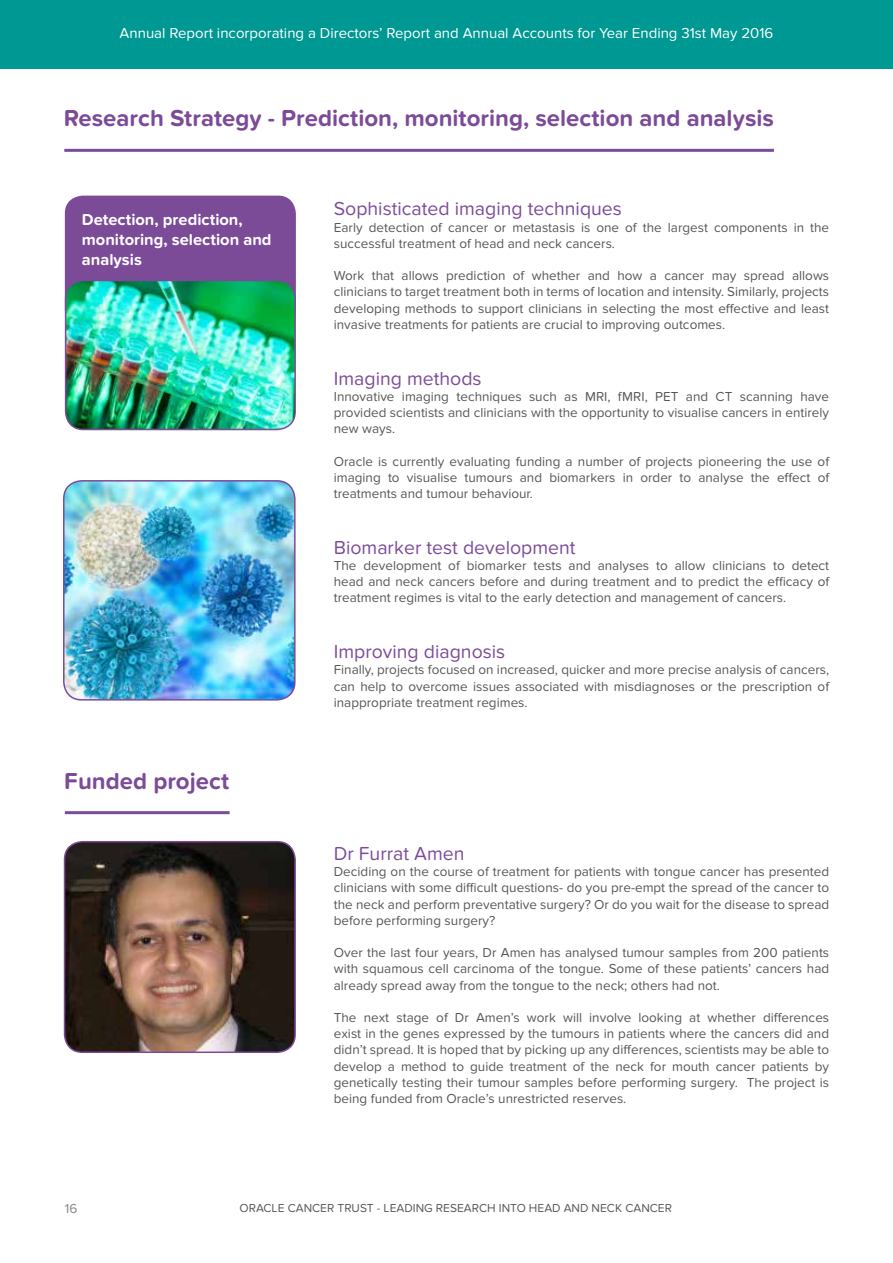
<style>
.page{position:relative;width:893px;height:1263px;background:#fff}
.page>*{position:absolute;margin:0;border:0;box-sizing:border-box;transform-origin:0 0}
.t1{font:700 24px "Proxima Nova Soft";color:#7c4b98}
.t2{font:19.5px "Proxima Nova Soft";color:#7c4b98}
.t3{font:700 16.5px/19.8px "Proxima Nova Soft";color:#fff}
.t4{font:15px "Proxima Nova Soft";color:#fff}
.t5{font:13.5px/16.2px "Proxima Nova Soft";color:#575756;text-align:justify}
.t6{font:13.5px "Proxima Nova Soft";color:#878787}
.t7{font:12px "Proxima Nova Soft";color:#575756}
</style>
<div class="page">
<div style="left:0;top:0;width:893px;height:68px;background:#009892"></div>
<hr style="left:64px;top:149px;width:710px;height:3px;background:#7c4b98">
<div style="left:65px;top:196px;width:231px;height:132px;background:#7c4b98;border-radius:18px"></div>
<img style="left:66px;top:283px;width:229px;height:146px">
<div style="left:65px;top:280px;width:231px;height:150px;border:2px solid #7c4b98;border-radius:18px"></div>
<img style="left:64px;top:481px;width:231px;height:219px">
<div style="left:63px;top:480px;width:233px;height:220px;border:2px solid #7c4b98;border-radius:18px"></div>
<img style="left:65px;top:842px;width:230px;height:210px">
<div style="left:64px;top:841px;width:232px;height:212px;border:2px solid #7c4b98;border-radius:18px"></div>
<hr style="left:65px;top:811px;width:165px;height:3px;background:#7c4b98">
<p class="t4" style="left:120px;top:25px;width:655px">Annual Report incorporating a Directors’ Report and Annual Accounts for Year Ending 31st May 2016</p>
<h1 class="t1" style="left:64px;top:104px;width:712px">Research Strategy - Prediction, monitoring, selection and analysis</h1>
<p class="t3" style="left:82px;top:210px;width:191px">Detection, prediction, monitoring, selection and analysis</p>
<h1 class="t1" style="left:64px;top:767px;width:166px">Funded project</h1>
<h2 class="t2" style="left:334px;top:198px;width:290px">Sophisticated imaging techniques</h2>
<p class="t5" style="left:334px;top:219px;width:497px">Early detection of cancer or metastasis is one of the largest components in the successful treatment of head and neck cancers.</p>
<p class="t5" style="left:334px;top:268px;width:497px">Work that allows prediction of whether and how a cancer may spread allows clinicians to target treatment both in terms of location and intensity. Similarly, projects developing methods to support clinicians in selecting the most effective and least invasive treatments for patients are crucial to improving outcomes.</p>
<h2 class="t2" style="left:334px;top:367px;width:149px">Imaging methods</h2>
<p class="t5" style="left:334px;top:388px;width:497px">Innovative imaging techniques such as MRI, fMRI, PET and CT scanning have provided scientists and clinicians with the opportunity to visualise cancers in entirely new ways.</p>
<p class="t5" style="left:334px;top:453px;width:497px">Oracle is currently evaluating funding a number of projects pioneering the use of imaging to visualise tumours and biomarkers in order to analyse the effect of treatments and tumour behaviour.</p>
<h2 class="t2" style="left:334px;top:536px;width:243px">Biomarker test development</h2>
<p class="t5" style="left:334px;top:557px;width:497px">The development of biomarker tests and analyses to allow clinicians to detect head and neck cancers before and during treatment and to predict the efficacy of treatment regimes is vital to the early detection and management of cancers.</p>
<h2 class="t2" style="left:334px;top:640px;width:173px">Improving diagnosis</h2>
<p class="t5" style="left:334px;top:662px;width:497px">Finally, projects focused on increased, quicker and more precise analysis of cancers, can help to overcome issues associated with misdiagnoses or the prescription of inappropriate treatment regimes.</p>
<h2 class="t2" style="left:334px;top:842px;width:132px">Dr Furrat Amen</h2>
<p class="t5" style="left:334px;top:864px;width:497px">Deciding on the course of treatment for patients with tongue cancer has presented clinicians with some difficult questions- do you pre-empt the spread of the cancer to the neck and perform preventative surgery? Or do you wait for the disease to spread before performing surgery?</p>
<p class="t5" style="left:334px;top:945px;width:497px">Over the last four years, Dr Amen has analysed tumour samples from 200 patients with squamous cell carcinoma of the tongue. Some of these patients’ cancers had already spread away from the tongue to the neck; others had not.</p>
<p class="t5" style="left:334px;top:1010px;width:497px">The next stage of Dr Amen’s work will involve looking at whether differences exist in the genes expressed by the tumours in patients where the cancers did and didn’t spread. It is hoped that by picking up any differences, scientists may be able to develop a method to guide treatment of the neck for mouth cancer patients by genetically testing their tumour samples before performing surgery. The project is being funded from Oracle’s unrestricted reserves.</p>
<p class="t6" style="left:65px;top:1201px;width:14px">16</p>
<p class="t7" style="left:240px;top:1201px;width:434px">ORACLE CANCER TRUST - LEADING RESEARCH INTO HEAD AND NECK CANCER</p>
</div>
